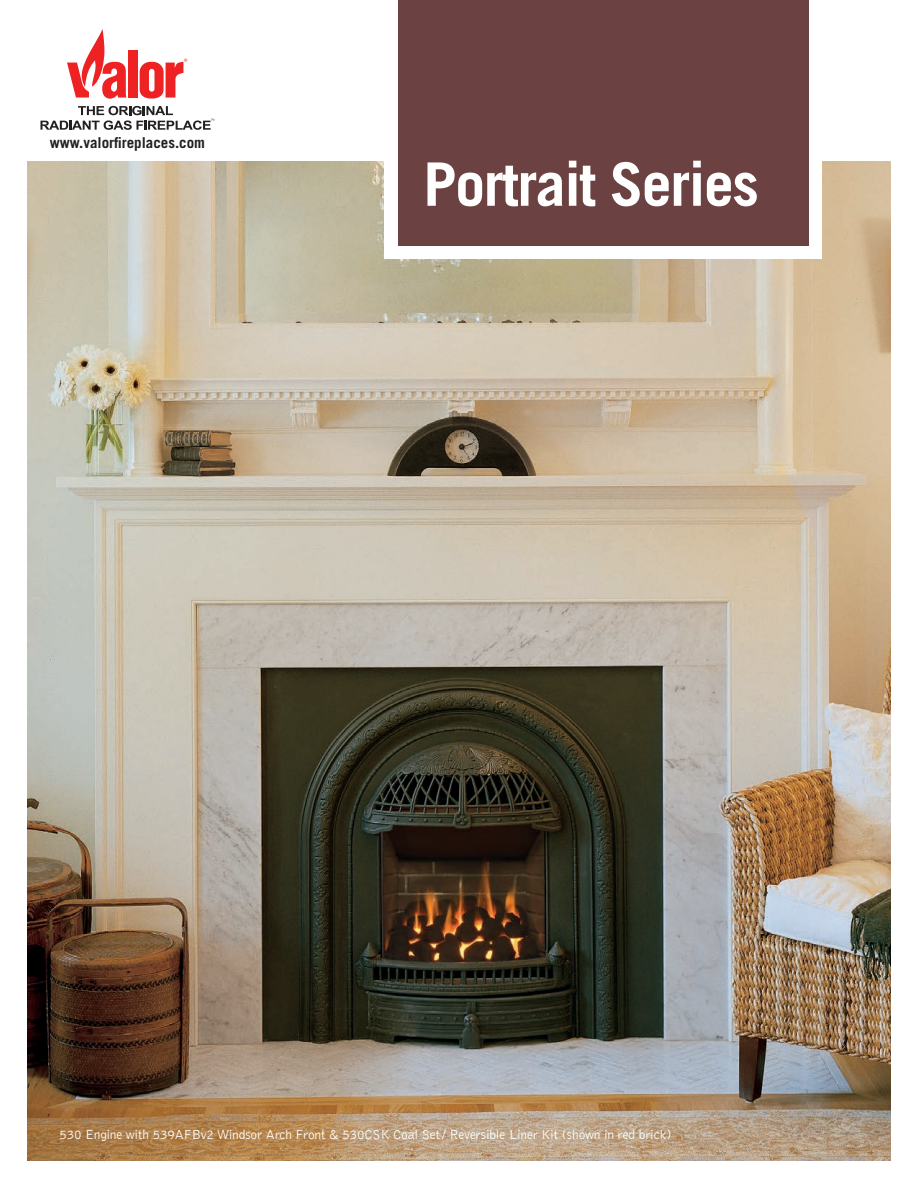
<style>
.page{position:relative;width:918px;height:1188px;background:#fff}
.page>*{position:absolute;margin:0;border:0;box-sizing:border-box;transform-origin:0 0}
.t1{font:700 60px "Trade Gothic LT Std";letter-spacing:-.025em;color:#fff}
.t2{font:700 15px "Trade Gothic LT Std";color:#231f20}
.t3{font:300 13.5px "Bell Gothic";letter-spacing:-.01em;color:#fff}
</style>
<div class="page">
<div style="left:128px;top:50px;width:10px;height:47px;background:#ee2223"></div>
<svg style="left:67px;top:29px;width:59px;height:70px"></svg>
<svg style="left:40px;top:106px;width:174px;height:24px"></svg>
<svg style="left:140px;top:59px;width:47px;height:40px"></svg>
<img style="left:27px;top:161px;width:864px;height:1000px">
<div style="left:384px;top:0;width:438px;height:259px;background:#fff"></div>
<div style="left:398px;top:0;width:410px;height:245px;background:#6c4141"></div>
<p class="t2" style="left:50px;top:133px;width:157px">www.valorfireplaces.com</p>
<h1 class="t1" style="left:423px;top:148px;width:337px">Portrait Series</h1>
<p class="t3" style="left:59px;top:1128px;width:614px">530 Engine with 539AFBv2 Windsor Arch Front &amp; 530CSK Coal Set / Reversible Liner Kit (shown in red brick)</p>
</div>
